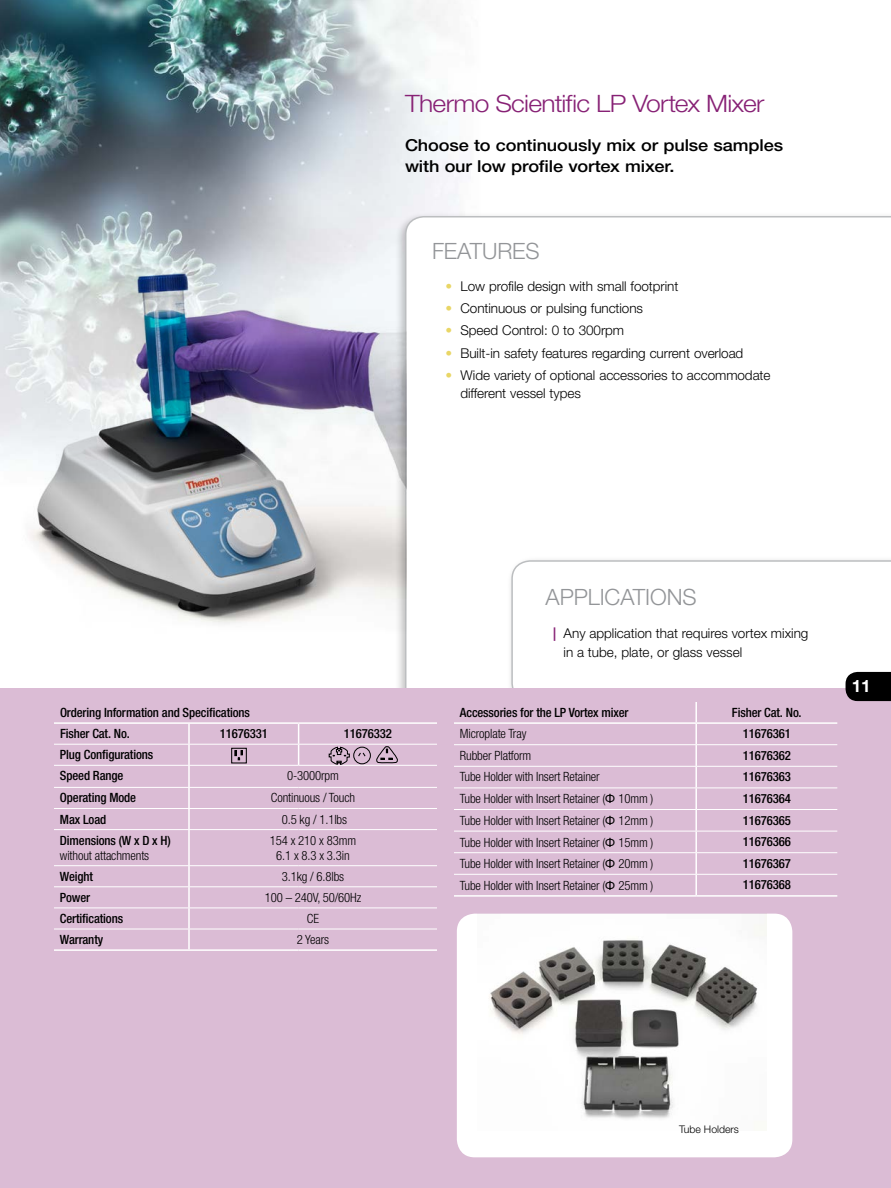
<style>
.page{position:relative;width:891px;height:1188px;background:#fff}
.page>*{position:absolute;margin:0;border:0;box-sizing:border-box;transform-origin:0 0}
.t1{font:300 24px "Helvetica Neue LT Std";letter-spacing:-.03em;color:#872175;scale:1.1 1}
.t2{font:300 22.5px "Helvetica Neue LT Std";letter-spacing:-.005em;color:#939598}
.t3{font:700 17.1px "Helvetica Neue LT Std";color:#fff}
.t4{font:500 16.5px/21px "Helvetica Neue LT Std";letter-spacing:-.01em;color:#000;scale:1.1 1}
.t5{font:300 13.5px/19.5px "Helvetica Neue LT Std";letter-spacing:-.005em;color:#000}
.t6{font:300 condensed 12.75px/15px "Helvetica Neue LT Std";letter-spacing:-.01em;color:#000;text-align:center}
.t7{font:500 condensed 12.75px/21.1px "Helvetica Neue LT Std";letter-spacing:-.01em;color:#000}
.t8{font:300 10.5px "Helvetica Neue LT Std";color:#000}
.s1{color:#e9d666}
.s2{font-weight:700;color:#872175}
.s3{font-family:"Helvetica";font-weight:400;font-stretch:normal}
</style>
<div class="page">
<img style="left:0;top:0;width:459px;height:459px">
<svg style="left:405px;top:216px;width:486px;height:472px"></svg>
<div style="left:506px;top:555px;width:385px;height:158px;background:#fcfcfc"></div>
<svg style="left:511px;top:560px;width:380px;height:128px"></svg>
<div style="left:0;top:688px;width:891px;height:500px;background:#dbbcd5"></div>
<img style="left:18px;top:230px;width:388px;height:414px">
<hr style="left:188px;top:724px;width:2px;height:20px;background:#fff">
<hr style="left:188px;top:745px;width:2px;height:20px;background:#fff">
<svg style="left:298px;top:724px;width:1px;height:41px"></svg>
<hr style="left:188px;top:766px;width:2px;height:21px;background:#fff">
<hr style="left:188px;top:788px;width:2px;height:20px;background:#fff">
<hr style="left:188px;top:809px;width:2px;height:20px;background:#fff">
<hr style="left:188px;top:830px;width:2px;height:35px;background:#fff">
<hr style="left:188px;top:866px;width:2px;height:20px;background:#fff">
<hr style="left:188px;top:908px;width:2px;height:21px;background:#fff">
<hr style="left:188px;top:929px;width:2px;height:20px;background:#fff">
<hr style="left:189px;top:886px;width:110px;height:1px;background:#fff">
<hr style="left:299px;top:886px;width:138px;height:1px;background:#fff">
<hr style="left:189px;top:908px;width:110px;height:1px;background:#fff">
<hr style="left:299px;top:908px;width:138px;height:1px;background:#fff">
<hr style="left:188px;top:887px;width:2px;height:21px;background:#fff">
<hr style="left:54px;top:722px;width:135px;height:2px;background:#fff">
<hr style="left:189px;top:722px;width:110px;height:2px;background:#fff">
<hr style="left:299px;top:722px;width:138px;height:2px;background:#fff">
<hr style="left:54px;top:744px;width:135px;height:1px;background:#fff">
<hr style="left:189px;top:744px;width:110px;height:1px;background:#fff">
<hr style="left:299px;top:744px;width:138px;height:1px;background:#fff">
<hr style="left:54px;top:765px;width:135px;height:1px;background:#fff">
<hr style="left:189px;top:765px;width:110px;height:1px;background:#fff">
<hr style="left:299px;top:765px;width:138px;height:1px;background:#fff">
<hr style="left:54px;top:787px;width:135px;height:1px;background:#fff">
<hr style="left:189px;top:787px;width:110px;height:1px;background:#fff">
<hr style="left:299px;top:787px;width:138px;height:1px;background:#fff">
<hr style="left:54px;top:808px;width:135px;height:1px;background:#fff">
<hr style="left:189px;top:808px;width:110px;height:1px;background:#fff">
<hr style="left:299px;top:808px;width:138px;height:1px;background:#fff">
<hr style="left:54px;top:829px;width:135px;height:1px;background:#fff">
<hr style="left:189px;top:829px;width:110px;height:1px;background:#fff">
<hr style="left:299px;top:829px;width:138px;height:1px;background:#fff">
<hr style="left:54px;top:865px;width:135px;height:1px;background:#fff">
<hr style="left:189px;top:865px;width:110px;height:1px;background:#fff">
<hr style="left:299px;top:865px;width:138px;height:1px;background:#fff">
<hr style="left:54px;top:886px;width:135px;height:1px;background:#fff">
<hr style="left:54px;top:908px;width:135px;height:1px;background:#fff">
<hr style="left:54px;top:929px;width:135px;height:1px;background:#fff">
<hr style="left:54px;top:949px;width:135px;height:2px;background:#fff">
<hr style="left:189px;top:929px;width:110px;height:1px;background:#fff">
<hr style="left:299px;top:929px;width:138px;height:1px;background:#fff">
<hr style="left:189px;top:949px;width:110px;height:2px;background:#fff">
<hr style="left:299px;top:949px;width:138px;height:2px;background:#fff">
<hr style="left:695px;top:702px;width:2px;height:20px;background:#fff">
<hr style="left:695px;top:724px;width:2px;height:20px;background:#fff">
<hr style="left:695px;top:745px;width:2px;height:21px;background:#fff">
<hr style="left:695px;top:767px;width:2px;height:21px;background:#fff">
<hr style="left:695px;top:788px;width:2px;height:21px;background:#fff">
<hr style="left:695px;top:810px;width:2px;height:21px;background:#fff">
<hr style="left:695px;top:831px;width:2px;height:21px;background:#fff">
<hr style="left:695px;top:853px;width:2px;height:21px;background:#fff">
<hr style="left:695px;top:875px;width:2px;height:20px;background:#fff">
<hr style="left:454px;top:722px;width:242px;height:2px;background:#fff">
<hr style="left:696px;top:722px;width:141px;height:2px;background:#fff">
<hr style="left:454px;top:744px;width:242px;height:1px;background:#fff">
<hr style="left:696px;top:744px;width:141px;height:1px;background:#fff">
<hr style="left:454px;top:766px;width:242px;height:1px;background:#fff">
<hr style="left:696px;top:766px;width:141px;height:1px;background:#fff">
<hr style="left:454px;top:788px;width:242px;height:1px;background:#fff">
<hr style="left:696px;top:788px;width:141px;height:1px;background:#fff">
<hr style="left:454px;top:809px;width:242px;height:1px;background:#fff">
<hr style="left:696px;top:809px;width:141px;height:1px;background:#fff">
<hr style="left:454px;top:831px;width:242px;height:1px;background:#fff">
<hr style="left:696px;top:831px;width:141px;height:1px;background:#fff">
<hr style="left:454px;top:852px;width:242px;height:1px;background:#fff">
<hr style="left:696px;top:852px;width:141px;height:1px;background:#fff">
<hr style="left:454px;top:874px;width:242px;height:1px;background:#fff">
<hr style="left:454px;top:895px;width:242px;height:2px;background:#fff">
<hr style="left:696px;top:874px;width:141px;height:1px;background:#fff">
<hr style="left:696px;top:895px;width:141px;height:2px;background:#fff">
<svg style="left:846px;top:672px;width:45px;height:29px"></svg>
<div style="left:457px;top:914px;width:335px;height:243px;background:#fff;border-radius:18px"></div>
<svg style="left:473px;top:913px;width:320px;height:245px"></svg>
<img style="left:477px;top:913px;width:290px;height:218px">
<div style="left:353px;top:747px;width:18px;height:17px;border:1px solid #000;border-radius:50%"></div>
<svg style="left:358px;top:753px;width:8px;height:3px"></svg>
<svg style="left:376px;top:746px;width:22px;height:18px"></svg>
<svg style="left:328px;top:746px;width:22px;height:19px"></svg>
<div style="left:231px;top:748px;width:16px;height:15px;border:1px solid #000"></div>
<svg style="left:235px;top:750px;width:7px;height:10px"></svg>
<img style="left:0;top:245px;width:2px;height:214px">
<h1 class="t1" style="left:405px;top:88px;width:328px">Thermo Scientific LP Vortex Mixer</h1>
<p class="t4" style="left:405px;top:134px;width:345px">Choose to continuously mix or pulse samples with our low profile vortex mixer.</p>
<h2 class="t2" style="left:432px;top:237px;width:109px">FEATURES</h2>
<p class="t5" style="left:446px;top:276px;width:234px"><span class="s1">•</span> Low profile design with small footprint</p>
<p class="t5" style="left:446px;top:298px;width:199px"><span class="s1">•</span> Continuous or pulsing functions</p>
<p class="t5" style="left:446px;top:320px;width:180px"><span class="s1">•</span> Speed Control: 0 to 300rpm</p>
<p class="t5" style="left:446px;top:343px;width:299px"><span class="s1">•</span> Built-in safety features regarding current overload</p>
<p class="t5" style="left:460px;top:366px;width:312px;line-height:18px;text-indent:-15px"><span class="s1">•</span> Wide variety of optional accessories to accommodate different vessel types</p>
<p class="t7" style="left:60px;top:702px;width:192px">Ordering Information and Specifications<br>Fisher Cat. No.</p>
<p class="t7" style="left:220px;top:723px;width:50px">11676331</p>
<p class="t7" style="left:344px;top:723px;width:50px">11676332</p>
<p class="t7" style="left:60px;top:744px;width:95px">Plug Configurations<br>Speed Range</p>
<p class="t6" style="left:287px;top:768px;width:53px">0-3000rpm</p>
<p class="t7" style="left:60px;top:787px;width:78px">Operating Mode</p>
<p class="t6" style="left:271px;top:790px;width:86px">Continuous / Touch</p>
<p class="t7" style="left:60px;top:808px;width:48px">Max Load</p>
<p class="t6" style="left:282px;top:811px;width:67px">0.5 kg / 1.1lbs</p>
<p class="t7" style="left:60px;top:829px;width:112px">Dimensions (W x D x H)</p>
<p class="t6" style="left:60px;top:848px;width:91px">without attachments</p>
<p class="t6" style="left:270px;top:833px;width:88px">154 x 210 x 83mm<br>6.1 x 8.3 x 3.3in</p>
<p class="t7" style="left:60px;top:866px;width:35px">Weight</p>
<p class="t6" style="left:282px;top:869px;width:64px">3.1kg / 6.8lbs</p>
<p class="t7" style="left:60px;top:887px;width:32px">Power</p>
<p class="t6" style="left:265px;top:890px;width:98px">100 – 240V, 50/60Hz</p>
<p class="t7" style="left:60px;top:908px;width:65px">Certifications</p>
<p class="t6" style="left:307px;top:911px;width:14px">CE</p>
<p class="t7" style="left:60px;top:929px;width:45px">Warranty</p>
<p class="t6" style="left:297px;top:932px;width:34px">2 Years</p>
<h2 class="t2" style="left:546px;top:583px;width:153px">APPLICATIONS</h2>
<p class="t5" style="left:564px;top:623px;width:246px;text-indent:-11px"><span class="s2">|</span> Any application that requires vortex mixing in a tube, plate, or glass vessel</p>
<p class="t7" style="left:460px;top:702px;width:170px">Accessories for the LP Vortex mixer</p>
<p class="t7" style="left:732px;top:702px;width:71px">Fisher Cat. No.</p>
<p class="t6" style="left:460px;top:726px;width:68px">Microplate Tray</p>
<p class="t7" style="left:743px;top:723px;width:50px">11676361</p>
<p class="t6" style="left:460px;top:748px;width:73px">Rubber Platform</p>
<p class="t7" style="left:743px;top:745px;width:50px">11676362</p>
<p class="t6" style="left:460px;top:769px;width:141px">Tube Holder with Insert Retainer</p>
<p class="t7" style="left:743px;top:766px;width:50px">11676363</p>
<p class="t6" style="left:460px;top:791px;width:195px">Tube Holder with Insert Retainer (<span class="s3">Ф</span> 10mm )</p>
<p class="t7" style="left:743px;top:788px;width:50px">11676364</p>
<p class="t6" style="left:460px;top:813px;width:195px">Tube Holder with Insert Retainer (<span class="s3">Ф</span> 12mm )</p>
<p class="t7" style="left:743px;top:809px;width:50px">11676365</p>
<p class="t6" style="left:460px;top:835px;width:195px">Tube Holder with Insert Retainer (<span class="s3">Ф</span> 15mm )</p>
<p class="t7" style="left:743px;top:831px;width:50px">11676366</p>
<p class="t6" style="left:460px;top:856px;width:195px">Tube Holder with Insert Retainer (<span class="s3">Ф</span> 20mm )</p>
<p class="t7" style="left:743px;top:853px;width:50px">11676367</p>
<p class="t6" style="left:460px;top:878px;width:195px">Tube Holder with Insert Retainer (<span class="s3">Ф</span> 25mm )</p>
<p class="t7" style="left:743px;top:874px;width:50px">11676368</p>
<h3 class="t3" style="left:852px;top:675px;width:21px">11</h3>
<p class="t8" style="left:679px;top:1123px;width:61px">Tube Holders</p>
</div>
